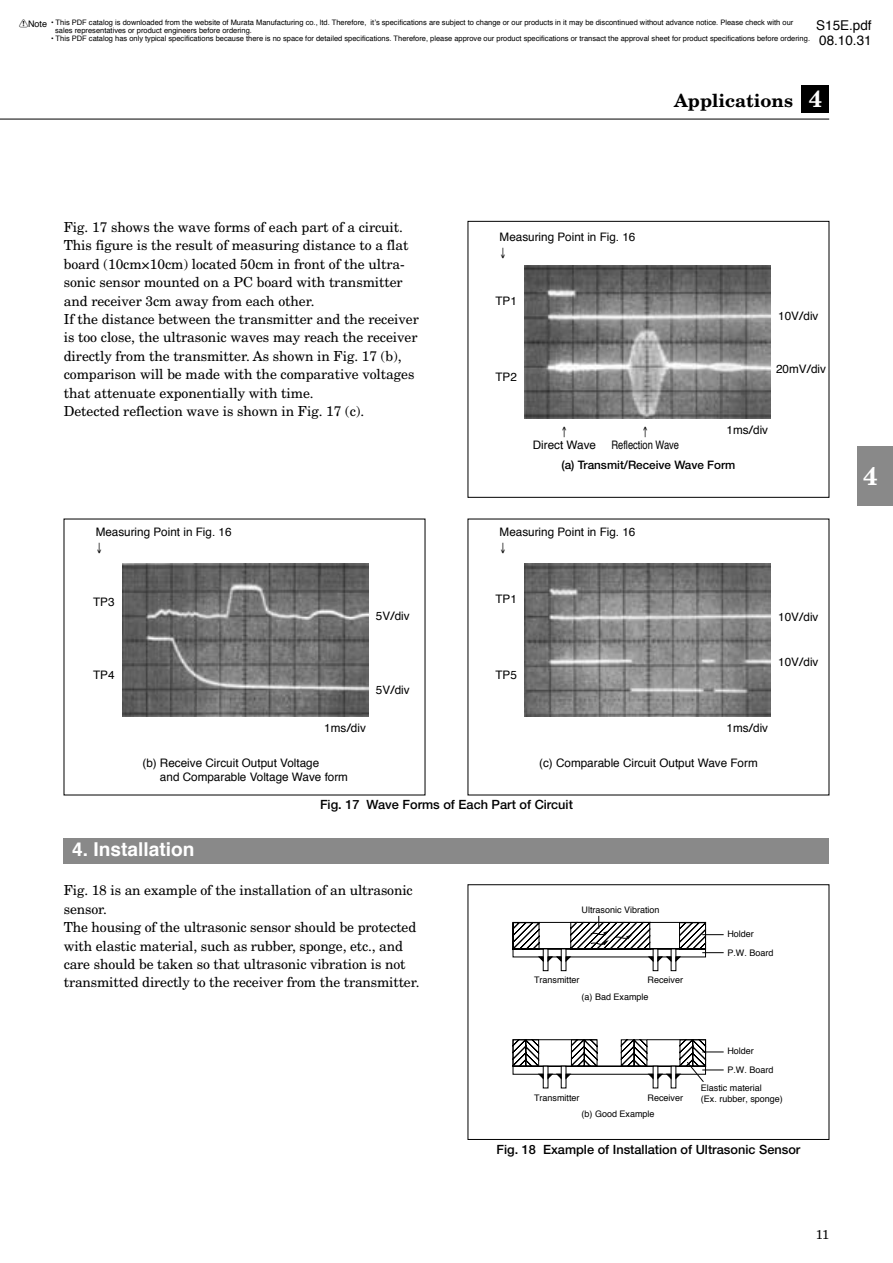
<style>
.page{position:relative;width:893px;height:1263px;background:#fff}
.page>*{position:absolute;margin:0;border:0;box-sizing:border-box;transform-origin:0 0}
.t1{font:700 25.5px "New Century Schlbk";color:#fff}
.t2{font:700 19.2px "Helvetica";color:#fff}
.t3{font:700 18px "New Century Schlbk";color:#000}
.t4{font:13.8px/18.5px "New Century Schlbk";letter-spacing:-.005em;color:#000}
.t5{font:13.5px/15px "Helvetica";color:#000}
.t6{font:500 12.75px "Helvetica Neue";color:#000}
.t7{font:12.75px "New Century Schlbk";color:#000}
.t8{font:11.7px/14.9px "Helvetica";color:#000}
.t9{font:500 11.7px "Helvetica Neue";color:#000}
.t10{font:11.7px "Helvetica";color:#000;scale:.8 1}
.t11{font:9px/17.9px "Helvetica";color:#000}
.t12{font:7.5px/8.2px "Helvetica";color:#000}
.s1{font-family:"Marukaku"}
.s2{font-size:23.4px;color:#fff}
.s3{color:#fff}
</style>
<div class="page">
<div style="left:857px;top:446px;width:36px;height:60px;background:#898989"></div>
<hr style="left:0;top:119px;width:829px;height:1px;background:#000">
<div style="left:801px;top:85px;width:28px;height:28px;background:#000"></div>
<img style="left:525px;top:266px;width:245px;height:153px">
<img style="left:524px;top:564px;width:247px;height:152px">
<img style="left:122px;top:563px;width:246px;height:154px">
<div style="left:64px;top:838px;width:765px;height:25px;background:#898989"></div>
<svg style="left:512px;top:915px;width:212px;height:167px"></svg>
<div style="left:468px;top:884px;width:361px;height:256px;border:1px solid #000"></div>
<p class="t11" style="left:19px;top:15px;width:30px"><span class="s1">!</span>Note</p>
<p class="t5" style="left:816px;top:17px;width:57px">S15E.pdf<br>08.10.31</p>
<p class="t12" style="left:55px;top:18px;width:740px;text-indent:-4px">• This PDF catalog is downloaded from the website of Murata Manufacturing co., ltd. Therefore, it’s specifications are subject to change or our products in it may be discontinued without advance notice. Please check with our sales representatives or product engineers before ordering.</p>
<p class="t12" style="left:51px;top:34px;width:760px">• This PDF catalog has only typical specifications because there is no space for detailed specifications. Therefore, please approve our product specifications or transact the approval sheet for product specifications before ordering.</p>
<h3 class="t3" style="left:674px;top:89px;width:149px">Applications <span class="s2">4</span></h3>
<p class="t4" style="left:64px;top:217px;width:356px">Fig. 1 7 shows the wave forms of each part of a circuit.<br>This figure is the result of measuring distance to a flat board (1 0cm×1 0cm) located 50cm in front of the ultra&shy;sonic sensor mounted on a PC board with transmitter and receiver 3cm away from each other.<br>If the distance between the transmitter and the receiver is too close, the ultrasonic waves may reach the receiver directly from the transmitter. As shown in Fig. 1 7 (b), comparison will be made with the comparative voltages that attenuate exponentially with time.<br>Detected reflection wave is shown in Fig. 1 7 (c).</p>
<p class="t8" style="left:500px;top:229px;width:137px">Measuring Point in Fig. 16</p>
<p class="t8" style="left:495px;top:293px;width:23px">TP1</p>
<p class="t8" style="left:495px;top:369px;width:23px">TP2</p>
<p class="t8" style="left:778px;top:308px;width:42px">10V/div</p>
<p class="t8" style="left:776px;top:361px;width:52px">20mV/div</p>
<p class="t8" style="left:533px;top:437px;width:65px">Direct Wave</p>
<p class="t10" style="left:611px;top:435px;width:86px">Reflection Wave</p>
<p class="t8" style="left:726px;top:422px;width:43px">1ms/div</p>
<p class="t9" style="left:561px;top:458px;width:175px">(a) Transmit/Receive Wave Form</p>
<p class="t8" style="left:96px;top:524px;width:137px">Measuring Point in Fig. 16</p>
<p class="t8" style="left:500px;top:524px;width:137px">Measuring Point in Fig. 16</p>
<p class="t8" style="left:93px;top:594px;width:23px">TP3</p>
<p class="t8" style="left:93px;top:667px;width:23px">TP4</p>
<p class="t8" style="left:376px;top:608px;width:35px">5V/div</p>
<p class="t8" style="left:495px;top:591px;width:23px">TP1</p>
<p class="t8" style="left:778px;top:609px;width:42px">10V/div</p>
<p class="t8" style="left:376px;top:682px;width:35px">5V/div</p>
<p class="t8" style="left:495px;top:667px;width:23px">TP5</p>
<p class="t8" style="left:778px;top:654px;width:42px">10V/div</p>
<p class="t8" style="left:324px;top:720px;width:43px">1ms/div</p>
<p class="t8" style="left:142px;top:755px;width:207px">(b) Receive Circuit Output Voltage<br><span class="s3">(b)</span> and Comparable Voltage Wave form</p>
<p class="t8" style="left:726px;top:720px;width:43px">1ms/div</p>
<p class="t8" style="left:539px;top:755px;width:220px">(c) Comparable Circuit Output Wave Form</p>
<p class="t6" style="left:320px;top:797px;width:254px">Fig. 17 Wave Forms of Each Part of Circuit</p>
<h2 class="t2" style="left:72px;top:832px;width:124px">4. Installation</h2>
<p class="t4" style="left:64px;top:881px;width:357px">Fig. 1 8 is an example of the installation of an ultrasonic sensor.<br>The housing of the ultrasonic sensor should be protected with elastic material, such as rubber, sponge, etc., and care should be taken so that ultrasonic vibration is not transmitted directly to the receiver from the transmitter.</p>
<p class="t11" style="left:581px;top:900px;width:80px">Ultrasonic Vibration</p>
<p class="t11" style="left:534px;top:971px;width:47px">Transmitter</p>
<p class="t11" style="left:647px;top:971px;width:37px">Receiver</p>
<p class="t11" style="left:581px;top:987px;width:69px">(a) Bad Example</p>
<p class="t11" style="left:534px;top:1088px;width:47px">Transmitter</p>
<p class="t11" style="left:647px;top:1088px;width:37px">Receiver</p>
<p class="t11" style="left:581px;top:1104px;width:75px">(b) Good Example</p>
<p class="t11" style="left:727px;top:924px;width:28px">Holder</p>
<p class="t11" style="left:727px;top:944px;width:48px">P.W. Board</p>
<p class="t11" style="left:727px;top:1041px;width:28px">Holder</p>
<p class="t11" style="left:701px;top:1061px;width:74px;text-indent:27px">P.W. Board<br>Elastic material</p>
<p class="t11" style="left:701px;top:1089px;width:84px">(Ex. rubber, sponge)</p>
<p class="t6" style="left:496px;top:1142px;width:305px">Fig. 18 Example of Installation of Ultrasonic Sensor</p>
<p class="t7" style="left:816px;top:1226px;width:7px">11</p>
<h1 class="t1" style="left:863px;top:459px;width:16px">4</h1>
</div>
